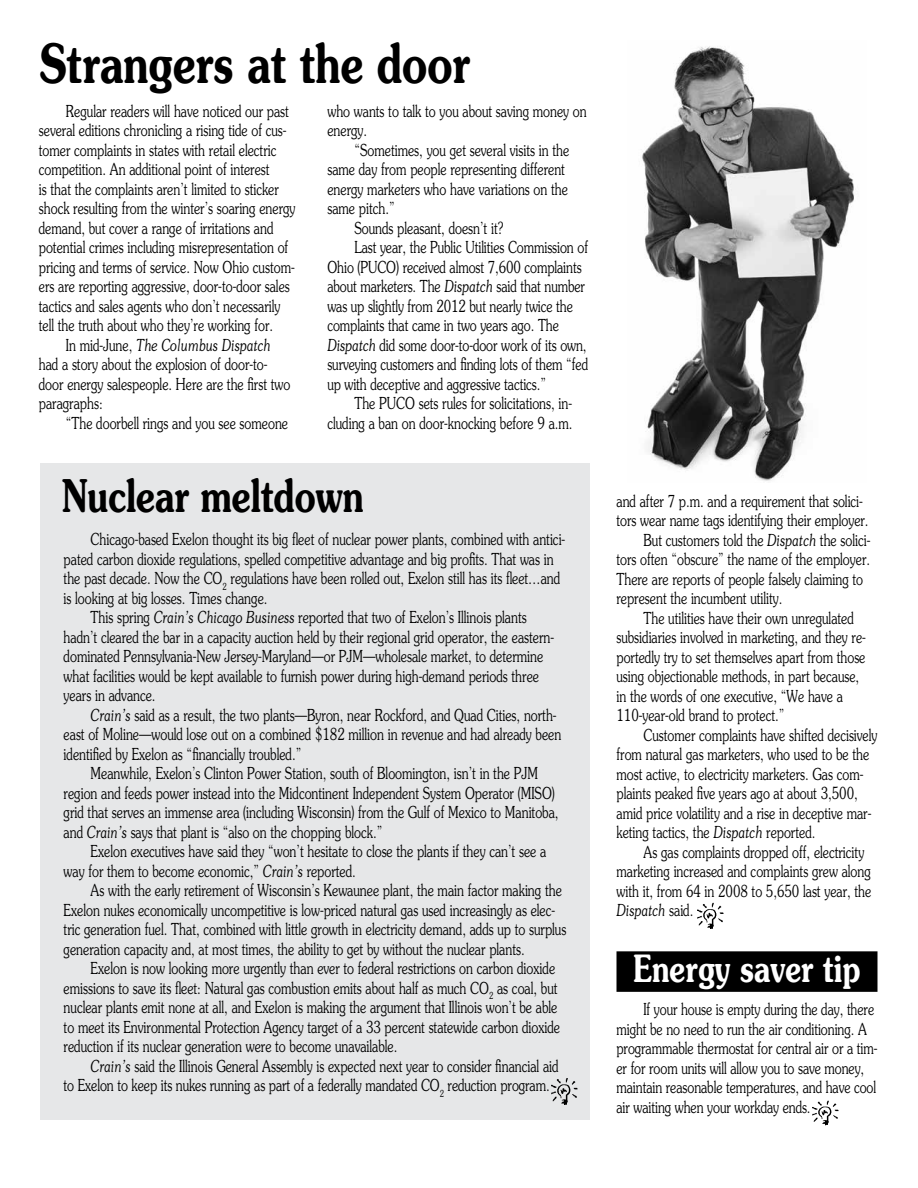
<style>
.page{position:relative;width:918px;height:1188px;background:#fff}
.page>*{position:absolute;margin:0;border:0;box-sizing:border-box;transform-origin:0 0}
.t1{font:600 54px "Souvenir";color:#000;scale:.75 1}
.t2{font:600 45px "Souvenir";color:#000;scale:.75 1}
.t3{font:600 37.5px "Souvenir";color:#fff;scale:.75 1}
.t4{font:300 16.5px/19.5px "Souvenir";color:#000;scale:.75 1}
.t5{font:italic 300 16.5px "Souvenir";color:#000;scale:.75 1}
.s1{font-style:italic}
.s2{font-style:normal}
</style>
<div class="page">
<div style="left:40px;top:463px;width:550px;height:657px;background:#e6e7e8"></div>
<div style="left:617px;top:952px;width:260px;height:39px;background:#000"></div>
<div style="left:616px;top:951px;width:262px;height:41px;border:2px solid #000"></div>
<img style="left:552px;top:1079px;width:26px;height:25px">
<img style="left:812px;top:1101px;width:27px;height:24px">
<img style="left:698px;top:903px;width:26px;height:26px">
<img style="left:642px;top:46px;width:212px;height:435px">
<h1 class="t1" style="left:39px;top:28px;width:576px">Strangers at the door</h1>
<p class="t4" style="left:39px;top:101px;width:344px;text-indent:27px">Regular readers will have noticed our past several editions chronicling a rising tide of cus&shy;tomer complaints in states with retail electric competition. An additional point of interest<br>is that the complaints aren’t limited to sticker shock resulting from the winter’s soaring energy demand, but cover a range of irritations and potential crimes including misrepresentation of pricing and terms of service. Now Ohio custom&shy;ers are reporting aggressive, door-to-door sales tactics and sales agents who don’t necessarily tell the truth about who they’re working for.</p>
<p class="t4" style="left:39px;top:335px;width:337px;text-indent:27px">In mid-June, <span class="s1">The Columbus Dispatch </span>had a story about the explosion of door-to&shy;door energy salespeople. Here are the first two paragraphs:</p>
<p class="t4" style="left:66px;top:413px;width:298px">“The doorbell rings and you see someone</p>
<p class="t4" style="left:327px;top:101px;width:347px">who wants to talk to you about saving money on energy.</p>
<p class="t4" style="left:354px;top:140px;width:288px">“Sometimes, you get several visits in the</p>
<p class="t4" style="left:327px;top:159px;width:318px">same day from people representing different</p>
<p class="t4" style="left:327px;top:179px;width:322px">energy marketers who have variations on the</p>
<p class="t4" style="left:327px;top:198px;width:91px">same pitch.”</p>
<p class="t4" style="left:354px;top:218px;width:200px">Sounds pleasant, doesn’t it?</p>
<p class="t4" style="left:354px;top:237px;width:313px">Last year, the Public Utilities Commission of</p>
<p class="t4" style="left:327px;top:257px;width:340px">Ohio (PUCO) received almost 7,600 complaints</p>
<p class="t4" style="left:327px;top:276px;width:345px">about marketers. The <span class="s1">Dispatch</span> said that number</p>
<p class="t4" style="left:327px;top:296px;width:329px">was up slightly from 2012 but nearly twice the</p>
<p class="t4" style="left:327px;top:315px;width:310px">complaints that came in two years ago. The</p>
<p class="t4" style="left:327px;top:335px;width:347px"><span class="s1">Dispatch</span> did some door-to-door work of its own,</p>
<p class="t4" style="left:327px;top:354px;width:349px">surveying customers and finding lots of them “fed</p>
<p class="t4" style="left:327px;top:374px;width:293px">up with deceptive and aggressive tactics.”</p>
<p class="t4" style="left:354px;top:393px;width:292px">The PUCO sets rules for solicitations, in-</p>
<p class="t4" style="left:327px;top:413px;width:329px">cluding a ban on door-knocking before 9 a.m.</p>
<h2 class="t2" style="left:62px;top:467px;width:404px">Nuclear meltdown</h2>
<p class="t4" style="left:91px;top:529px;width:634px">Chicago-based Exelon thought its big fleet of nuclear power plants, combined with antici-</p>
<p class="t4" style="left:64px;top:549px;width:655px">pated carbon dioxide regulations, spelled competitive advantage and big profits. That was in</p>
<p class="t4" style="left:64px;top:568px;width:664px">the past decade. Now the CO<sub>2</sub> regulations have been rolled out, Exelon still has its fleet…and</p>
<p class="t4" style="left:64px;top:588px;width:273px">is looking at big losses. Times change.</p>
<p class="t4" style="left:91px;top:607px;width:583px">This spring <span class="s1">Crain’s Chicago Business</span> reported that two of Exelon’s Illinois plants</p>
<p class="t4" style="left:64px;top:627px;width:656px">hadn’t cleared the bar in a capacity auction held by their regional grid operator, the eastern-</p>
<p class="t4" style="left:64px;top:646px;width:641px">dominated Pennsylvania-New Jersey-Maryland—or PJM—wholesale market, to determine</p>
<p class="t4" style="left:64px;top:666px;width:635px">what facilities would be kept available to furnish power during high-demand periods three</p>
<p class="t4" style="left:64px;top:685px;width:124px">years in advance.</p>
<p class="t4" style="left:91px;top:705px;width:623px"><span class="s1">Crain’s</span> said as a result, the two plants—Byron, near Rockford, and Quad Cities, north-</p>
<p class="t4" style="left:64px;top:724px;width:665px">east of Moline—would lose out on a combined $182 million in revenue and had already been</p>
<p class="t4" style="left:64px;top:744px;width:319px">identified by Exelon as “financially troubled.”</p>
<p class="t4" style="left:91px;top:763px;width:598px">Meanwhile, Exelon’s Clinton Power Station, south of Bloomington, isn’t in the PJM</p>
<p class="t4" style="left:64px;top:783px;width:657px">region and feeds power instead into the Midcontinent Independent System Operator (MISO)</p>
<p class="t4" style="left:64px;top:802px;width:661px">grid that serves an immense area (including Wisconsin) from the Gulf of Mexico to Manitoba,</p>
<p class="t4" style="left:64px;top:822px;width:427px">and <span class="s1">Crain’s</span> says that plant is “also on the chopping block.”</p>
<p class="t4" style="left:91px;top:841px;width:609px">Exelon executives have said they “won’t hesitate to close the plants if they can’t see a</p>
<p class="t4" style="left:64px;top:861px;width:391px">way for them to become economic,” <span class="s1">Crain’s</span> reported.</p>
<p class="t4" style="left:91px;top:880px;width:630px">As with the early retirement of Wisconsin’s Kewaunee plant, the main factor making the</p>
<p class="t4" style="left:64px;top:900px;width:657px">Exelon nukes economically uncompetitive is low-priced natural gas used increasingly as elec-</p>
<p class="t4" style="left:64px;top:919px;width:672px">tric generation fuel. That, combined with little growth in electricity demand, adds up to surplus</p>
<p class="t4" style="left:64px;top:939px;width:616px">generation capacity and, at most times, the ability to get by without the nuclear plants.</p>
<p class="t4" style="left:91px;top:958px;width:621px">Exelon is now looking more urgently than ever to federal restrictions on carbon dioxide</p>
<p class="t4" style="left:64px;top:978px;width:660px">emissions to save its fleet: Natural gas combustion emits about half as much CO<sub>2</sub> as coal, but</p>
<p class="t4" style="left:64px;top:997px;width:660px">nuclear plants emit none at all, and Exelon is making the argument that Illinois won’t be able</p>
<p class="t4" style="left:64px;top:1017px;width:663px">to meet its Environmental Protection Agency target of a 33 percent statewide carbon dioxide</p>
<p class="t4" style="left:64px;top:1036px;width:447px">reduction if its nuclear generation were to become unavailable.</p>
<p class="t4" style="left:91px;top:1056px;width:626px"><span class="s1">Crain’s</span> said the Illinois General Assembly is expected next year to consider financial aid</p>
<p class="t4" style="left:64px;top:1075px;width:650px">to Exelon to keep its nukes running as part of a federally mandated CO<sub>2</sub> reduction program.</p>
<p class="t4" style="left:617px;top:490px;width:330px">and after 7 p.m. and a requirement that solici-</p>
<p class="t4" style="left:617px;top:510px;width:338px">tors wear name tags identifying their employer.</p>
<p class="t4" style="left:644px;top:529px;width:304px">But customers told the <span class="s1">Dispatch</span> the solici-</p>
<p class="t4" style="left:617px;top:549px;width:340px">tors often “obscure” the name of the employer.</p>
<p class="t4" style="left:617px;top:568px;width:331px">There are reports of people falsely claiming to</p>
<p class="t4" style="left:617px;top:588px;width:223px">represent the incumbent utility.</p>
<p class="t4" style="left:644px;top:607px;width:282px">The utilities have their own unregulated</p>
<p class="t4" style="left:617px;top:627px;width:334px">subsidiaries involved in marketing, and they re-</p>
<p class="t4" style="left:617px;top:647px;width:333px">portedly try to set themselves apart from those</p>
<p class="t4" style="left:617px;top:666px;width:325px">using objectionable methods, in part because,</p>
<p class="t4" style="left:617px;top:686px;width:303px">in the words of one executive, “We have a</p>
<p class="t4" style="left:617px;top:705px;width:226px">110-year-old brand to protect.”</p>
<p class="t4" style="left:644px;top:725px;width:313px">Customer complaints have shifted decisively</p>
<p class="t4" style="left:617px;top:744px;width:338px">from natural gas marketers, who used to be the</p>
<p class="t4" style="left:617px;top:764px;width:331px">most active, to electricity marketers. Gas com-</p>
<p class="t4" style="left:617px;top:783px;width:323px">plaints peaked five years ago at about 3,500,</p>
<p class="t4" style="left:617px;top:803px;width:341px">amid price volatility and a rise in deceptive mar-</p>
<p class="t4" style="left:617px;top:822px;width:267px">keting tactics, the <span class="s1">Dispatch</span> reported.</p>
<p class="t4" style="left:644px;top:842px;width:296px">As gas complaints dropped off, electricity</p>
<p class="t4" style="left:617px;top:861px;width:341px">marketing increased and complaints grew along</p>
<p class="t4" style="left:617px;top:881px;width:341px">with it, from 64 in 2008 to 5,650 last year, the</p>
<p class="t5" style="left:617px;top:900px;width:104px">Dispatch <span class="s2">said.</span></p>
<h3 class="t3" style="left:634px;top:945px;width:304px">Energy saver tip</h3>
<p class="t4" style="left:616px;top:999px;width:350px;text-indent:27px">If your house is empty during the day, there might be no need to run the air conditioning. A programmable thermostat for central air or a tim&shy;er for room units will allow you to save money, maintain reasonable temperatures, and have cool air waiting when your workday ends.</p>
</div>
